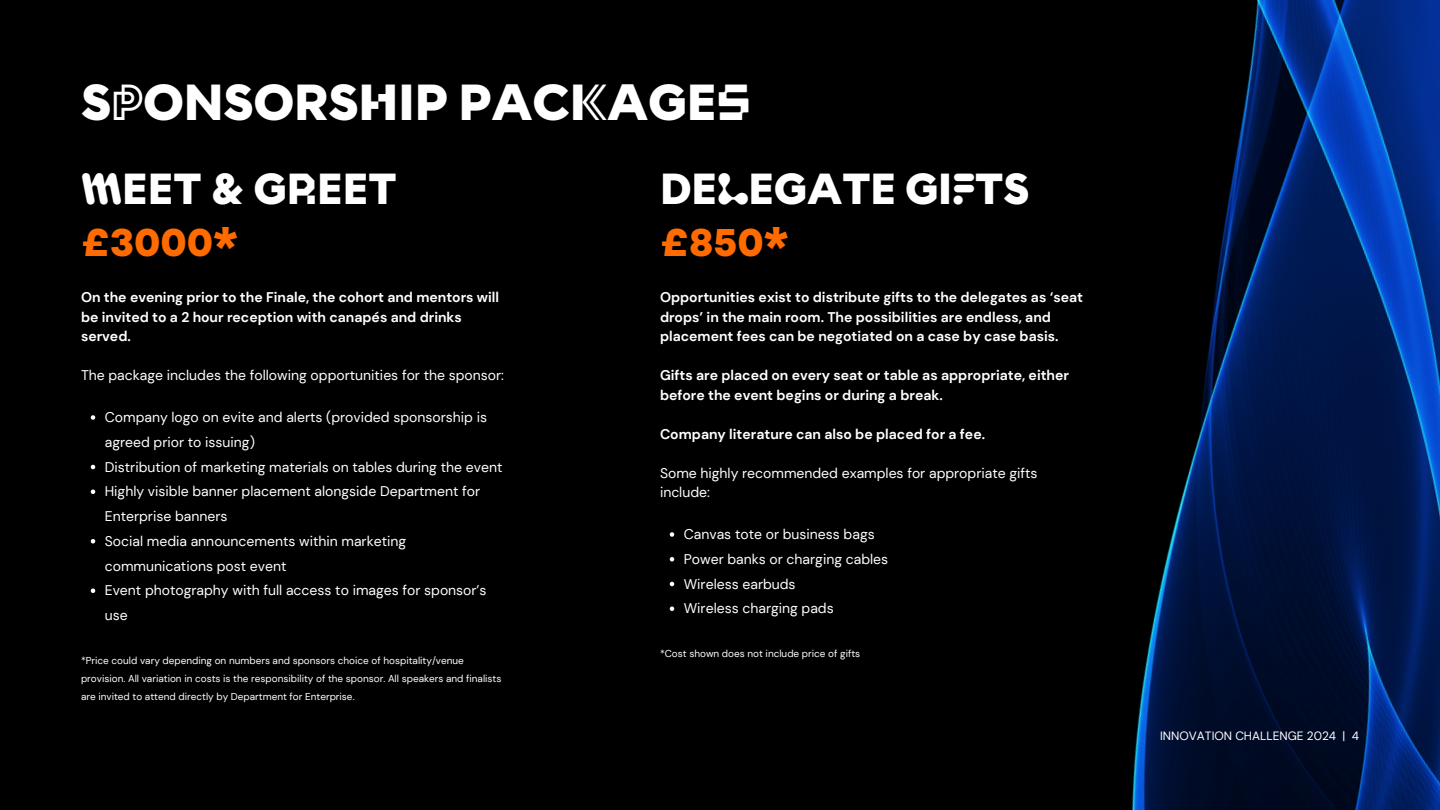
<style>
.page{position:relative;width:1440px;height:810px;background:#000}
.page>*{position:absolute;margin:0;border:0;box-sizing:border-box;transform-origin:0 0}
.t1{font:42px "Open Mind Display Numerals";color:#fff}
.t2{font:900 36px "Open Mind Display";color:#fff}
.t3{font:900 32px "Open Mind Display";color:#ff6b00}
.t4{font:14px/24.8px "DM Sans";color:#fff}
.t5{font:700 14px/19.6px "DM Sans";color:#fff}
.t6{font:12px "DM Sans";color:#fff}
.t7{font:10px/18px "DM Sans";color:#fff}
</style>
<div class="page">
<img style="left:1132px;top:0;width:308px;height:810px">
<svg style="left:670px;top:532px;width:4px;height:5px"></svg>
<svg style="left:670px;top:557px;width:4px;height:5px"></svg>
<svg style="left:670px;top:582px;width:4px;height:4px"></svg>
<svg style="left:670px;top:607px;width:4px;height:4px"></svg>
<svg style="left:91px;top:415px;width:4px;height:5px"></svg>
<svg style="left:91px;top:465px;width:4px;height:4px"></svg>
<svg style="left:91px;top:490px;width:4px;height:4px"></svg>
<svg style="left:91px;top:539px;width:4px;height:5px"></svg>
<svg style="left:91px;top:589px;width:4px;height:4px"></svg>
<h6 class="t1" style="left:81px;top:80px;width:671px">SPONSORSHIP PACKAGES</h6>
<h1 class="t2" style="left:81px;top:169px;width:317px">MEET &amp; GREET</h1>
<h2 class="t2" style="left:660px;top:169px;width:371px">DELEGATE GIFTS</h2>
<h2 class="t3" style="left:81px;top:225px;width:159px">£3000*</h2>
<h3 class="t3" style="left:660px;top:225px;width:130px">£850*</h3>
<h3 class="t5" style="left:660px;top:287px;width:425px">Opportunities exist to distribute gifts to the delegates as ‘seat drops’ in the main room. The possibilities are endless, and placement fees can be negotiated on a case by case basis.</h3>
<h4 class="t5" style="left:660px;top:365px;width:411px">Gifts are placed on every seat or table as appropriate, either before the event begins or during a break.</h4>
<h5 class="t5" style="left:660px;top:424px;width:327px">Company literature can also be placed for a fee.</h5>
<p class="t4" style="left:660px;top:463px;width:379px;line-height:19.6px">Some highly recommended examples for appropriate gifts include:</p>
<p class="t4" style="left:684px;top:522px;width:192px">Canvas tote or business bags</p>
<p class="t4" style="left:684px;top:547px;width:206px">Power banks or charging cables</p>
<p class="t4" style="left:684px;top:571px;width:113px">Wireless earbuds</p>
<p class="t4" style="left:684px;top:596px;width:151px">Wireless charging pads</p>
<p class="t7" style="left:660px;top:644px;width:202px">*Cost shown does not include price of gifts</p>
<h4 class="t5" style="left:81px;top:287px;width:420px">On the evening prior to the Finale, the cohort and mentors will be invited to a 2 hour reception with canapés and drinks served.</h4>
<h4 class="t4" style="left:81px;top:363px;width:425px">The package includes the following opportunities for the sponsor:</h4>
<h4 class="t4" style="left:105px;top:405px;width:384px">Company logo on evite and alerts (provided sponsorship is agreed prior to issuing)</h4>
<h5 class="t4" style="left:105px;top:454px;width:399px">Distribution of marketing materials on tables during the event</h5>
<p class="t4" style="left:105px;top:479px;width:377px">Highly visible banner placement alongside Department for<br>Enterprise banners</p>
<p class="t4" style="left:105px;top:529px;width:303px">Social media announcements within marketing communications post event</p>
<p class="t4" style="left:105px;top:578px;width:383px">Event photography with full access to images for sponsor’s use</p>
<p class="t7" style="left:81px;top:651px;width:422px">*Price could vary depending on numbers and sponsors choice of hospitality/venue provision. All variation in costs is the responsibility of the sponsor. All speakers and finalists are invited to attend directly by Department for Enterprise.</p>
<p class="t6" style="left:1160px;top:728px;width:200px">INNOVATION CHALLENGE 2024 | 4</p>
</div>
